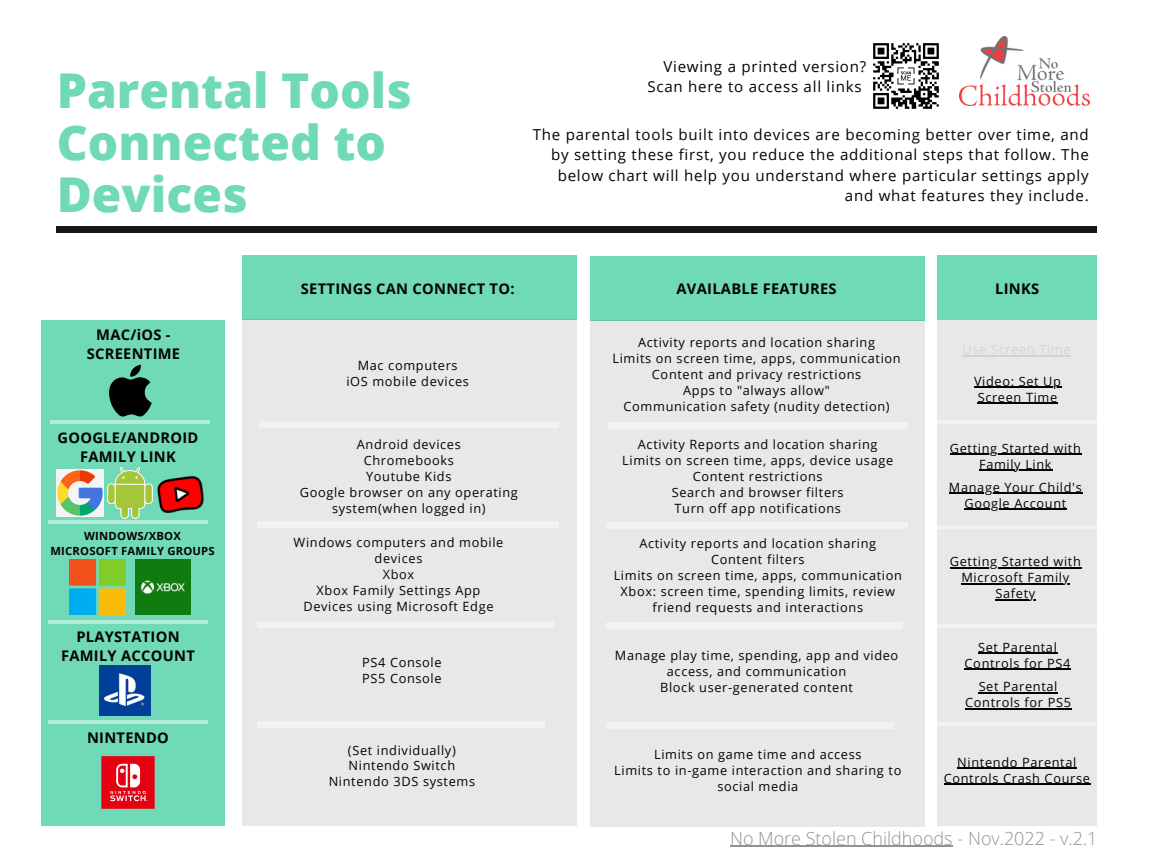
<style>
.page{position:relative;width:1152px;height:864px;background:#fff}
.page>*{position:absolute;margin:0;border:0;box-sizing:border-box;transform-origin:0 0}
.t1{font:800 48px/51.8px "Open Sans";color:#70d9b8}
.t2{font:300 18px "Open Sans";color:#929292}
.t3{font:15.15px/20.2px "Open Sans";letter-spacing:.05em;color:#040304;text-align:right}
.t4{font:700 14.7px/19px "Open Sans";letter-spacing:.02em;color:#040304;text-align:center}
.t5{font:12.75px/15.9px "Open Sans";letter-spacing:.05em;color:#040304;text-align:center}
.t6{font:700 11.25px/15px "Open Sans";letter-spacing:.02em;color:#040304;text-align:center}
</style>
<div class="page">
<hr style="left:937px;top:570px;width:159px;height:4px;background:#e8e8e8">
<hr style="left:937px;top:487px;width:159px;height:3px;background:#f6fffc">
<div style="left:938px;top:320px;width:159px;height:506px;background:#e8e8e8"></div>
<div style="left:937px;top:256px;width:160px;height:64px;background:#70d9b8"></div>
<div style="left:56px;top:226px;width:1041px;height:7px;background:#151515"></div>
<div style="left:242px;top:256px;width:334px;height:64px;background:#70d9b8"></div>
<div style="left:41px;top:321px;width:183px;height:505px;background:#70d9b8"></div>
<div style="left:242px;top:320px;width:334px;height:506px;background:#e8e8e8"></div>
<hr style="left:51px;top:421px;width:159px;height:3px;background:#f6fffc">
<hr style="left:48px;top:520px;width:159px;height:4px;background:#b4ecda">
<hr style="left:48px;top:620px;width:159px;height:4px;background:#b4ecda">
<hr style="left:48px;top:720px;width:159px;height:4px;background:#b4ecda">
<img style="left:960px;top:37px;width:129px;height:68px">
<hr style="left:937px;top:421px;width:159px;height:3px;background:#f6fffc">
<hr style="left:938px;top:526px;width:159px;height:3px;background:#f6fffc">
<hr style="left:938px;top:624px;width:159px;height:4px;background:#eff3f2">
<div style="left:259px;top:421px;width:300px;height:7px;background:#eff3f2"></div>
<div style="left:257px;top:521px;width:302px;height:7px;background:#eff3f2"></div>
<div style="left:257px;top:621px;width:297px;height:7px;background:#eff3f2"></div>
<div style="left:257px;top:721px;width:288px;height:7px;background:#eff3f2"></div>
<div style="left:591px;top:256px;width:334px;height:64px;background:#70d9b8"></div>
<div style="left:591px;top:320px;width:334px;height:506px;background:#e8e8e8"></div>
<div style="left:608px;top:422px;width:299px;height:7px;background:#eff3f2"></div>
<div style="left:606px;top:522px;width:302px;height:6px;background:#eff3f2"></div>
<div style="left:606px;top:622px;width:297px;height:6px;background:#eff3f2"></div>
<div style="left:606px;top:722px;width:288px;height:6px;background:#eff3f2"></div>
<hr style="left:937px;top:722px;width:159px;height:4px;background:#eff3f2">
<img style="left:136px;top:560px;width:55px;height:55px">
<img style="left:70px;top:560px;width:55px;height:55px">
<img style="left:57px;top:469px;width:47px;height:48px">
<img style="left:108px;top:467px;width:45px;height:52px">
<img style="left:157px;top:476px;width:51px;height:45px">
<svg style="left:109px;top:365px;width:43px;height:52px"></svg>
<img style="left:99px;top:665px;width:51px;height:51px">
<img style="left:101px;top:756px;width:54px;height:53px">
<hr style="left:963px;top:355px;width:108px;height:1px;background:#040304">
<hr style="left:950px;top:568px;width:132px;height:1px;background:#040304">
<hr style="left:961px;top:584px;width:109px;height:1px;background:#040304">
<hr style="left:996px;top:599px;width:40px;height:2px;background:#040304">
<hr style="left:979px;top:692px;width:79px;height:1px;background:#040304">
<hr style="left:965px;top:708px;width:107px;height:1px;background:#040304">
<hr style="left:957px;top:768px;width:120px;height:1px;background:#040304">
<hr style="left:944px;top:784px;width:147px;height:1px;background:#040304">
<hr style="left:950px;top:454px;width:132px;height:1px;background:#040304">
<hr style="left:979px;top:470px;width:73px;height:1px;background:#040304">
<hr style="left:949px;top:493px;width:133px;height:1px;background:#040304">
<hr style="left:964px;top:509px;width:103px;height:1px;background:#040304">
<hr style="left:974px;top:387px;width:88px;height:1px;background:#040304">
<hr style="left:978px;top:403px;width:80px;height:1px;background:#040304">
<hr style="left:978px;top:653px;width:80px;height:1px;background:#040304">
<hr style="left:965px;top:669px;width:106px;height:1px;background:#040304">
<img style="left:873px;top:43px;width:66px;height:66px">
<hr style="left:730px;top:846px;width:223px;height:1px;background:#929292">
<h1 class="t1" style="left:57px;top:64px;width:357px">Parental Tools<br>Connected to<br>Devices</h1>
<p class="t3" style="left:647px;top:56px;width:220px;text-align:left;text-indent:16px">Viewing a printed version?<br>Scan here to access all links</p>
<p class="t3" style="left:533px;top:124px;width:558px">The parental tools built into devices are becoming better over time, and by setting these first, you reduce the additional steps that follow. The below chart will help you understand where particular settings apply and what features they include.</p>
<p class="t4" style="left:87px;top:325px;width:95px">MAC/iOS -<br>SCREENTIME</p>
<p class="t4" style="left:58px;top:427px;width:142px">GOOGLE/ANDROID<br>FAMILY LINK</p>
<p class="t6" style="left:50px;top:528px;width:166px">WINDOWS/XBOX<br>MICROSOFT FAMILY GROUPS</p>
<p class="t4" style="left:61px;top:626px;width:135px">PLAYSTATION<br>FAMILY ACCOUNT</p>
<p class="t4" style="left:87px;top:728px;width:83px">NINTENDO</p>
<p class="t4" style="left:301px;top:279px;width:215px">SETTINGS CAN CONNECT TO:</p>
<p class="t5" style="left:346px;top:357px;width:124px">Mac computers iOS mobile devices</p>
<p class="t5" style="left:300px;top:436px;width:220px">Android devices<br>Chromebooks<br>Youtube Kids<br>Google browser on any operating system(when logged in)</p>
<p class="t5" style="left:294px;top:534px;width:211px">Windows computers and mobile devices<br>Xbox<br>Xbox Family Settings App<br>Devices using Microsoft Edge</p>
<p class="t5" style="left:362px;top:654px;width:81px;text-align:left">PS4 Console<br>PS5 Console</p>
<p class="t5" style="left:329px;top:742px;width:148px">(Set individually)<br>Nintendo Switch<br>Nintendo 3DS systems</p>
<p class="t4" style="left:677px;top:279px;width:162px">AVAILABLE FEATURES</p>
<p class="t5" style="left:612px;top:334px;width:290px">Activity reports and location sharing<br>Limits on screen time, apps, communication Content and privacy restrictions<br>Apps to "always allow"<br>Communication safety (nudity detection)</p>
<p class="t5" style="left:622px;top:436px;width:273px">Activity Reports and location sharing<br>Limits on screen time, apps, device usage<br>Content restrictions<br>Search and browser filters<br>Turn off app notifications</p>
<p class="t5" style="left:614px;top:535px;width:290px">Activity reports and location sharing Content filters<br>Limits on screen time, apps, communication Xbox: screen time, spending limits, review friend requests and interactions</p>
<p class="t5" style="left:615px;top:647px;width:285px">Manage play time, spending, app and video access, and communication<br>Block user-generated content</p>
<p class="t5" style="left:614px;top:746px;width:289px">Limits on game time and access<br>Limits to in-game interaction and sharing to social media</p>
<p class="t4" style="left:995px;top:278px;width:46px">LINKS</p>
<p class="t5" style="left:974px;top:373px;width:89px;text-align:left">Video: Set Up<br>Screen Time</p>
<p class="t5" style="left:950px;top:440px;width:133px">Getting Started with<br>Family Link</p>
<p class="t5" style="left:949px;top:479px;width:134px">Manage Your Child's<br>Google Account</p>
<p class="t5" style="left:950px;top:554px;width:133px">Getting Started with<br>Microsoft Family<br>Safety</p>
<p class="t5" style="left:965px;top:639px;width:107px">Set Parental<br>Controls for PS4</p>
<p class="t5" style="left:965px;top:678px;width:107px">Set Parental<br>Controls for PS5</p>
<p class="t5" style="left:944px;top:754px;width:148px">Nintendo Parental<br>Controls Crash Course</p>
<h2 class="t2" style="left:730px;top:825px;width:369px">No More Stolen Childhoods - Nov.2022 - v.2.1</h2>
</div>
